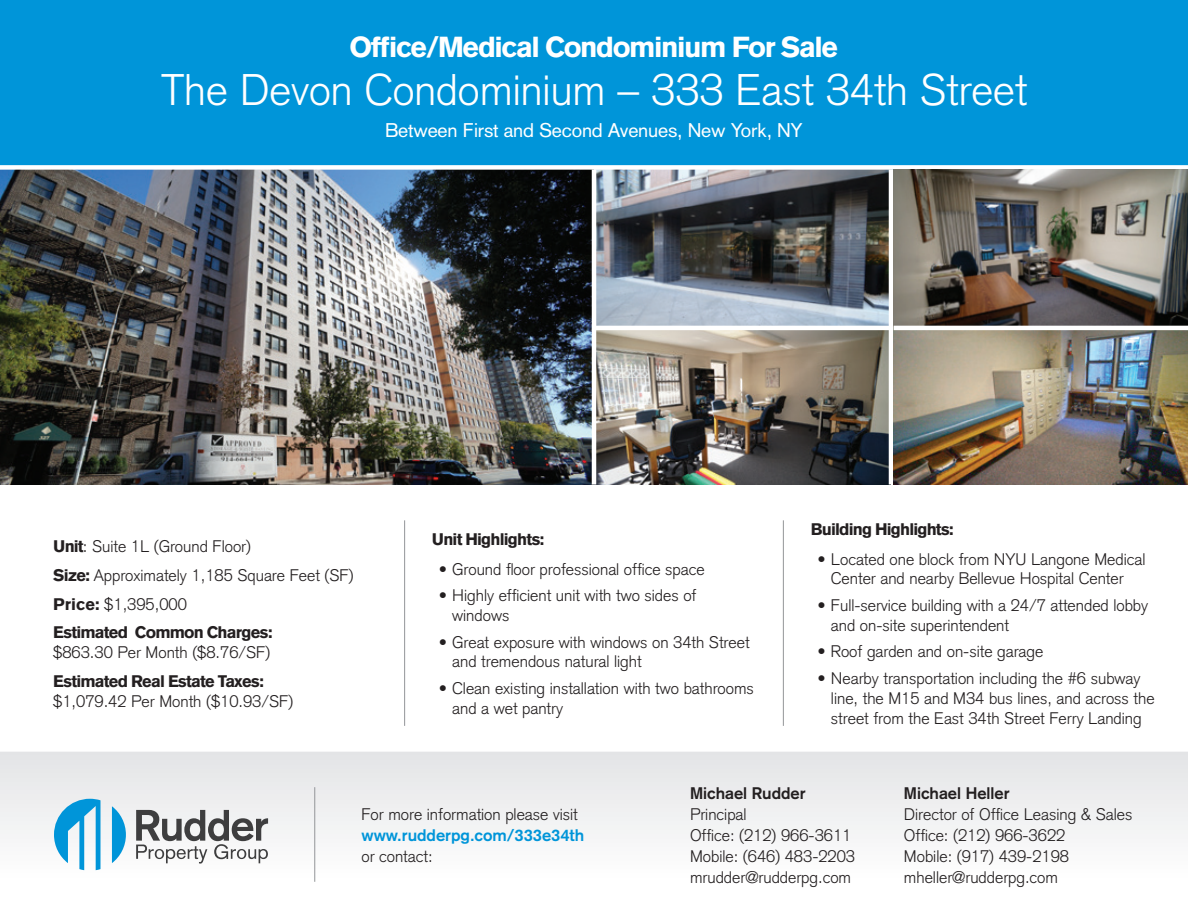
<style>
.page{position:relative;width:1188px;height:918px;background:#fff}
.page>*{position:absolute;margin:0;border:0;box-sizing:border-box;transform-origin:0 0}
.t1{font:300 43.5px "Akzidenz Grotesk";color:#fff}
.t2{font:900 28.5px "Akzidenz Grotesk";letter-spacing:-.05em;color:#fff}
.t3{font:19.5px "Akzidenz Grotesk";letter-spacing:-.01em;color:#fff}
.t4{font:300 16.5px/19.8px "Akzidenz Grotesk";color:#231f20}
.t5{font:900 16.5px "Akzidenz Grotesk";letter-spacing:-.05em;color:#231f20}
.t6{font:700 16.5px "Akzidenz Grotesk";color:#231f20}
.t7{font:700 16.5px "Akzidenz Grotesk";color:#0095d9}
.s1{font-weight:900}
</style>
<div class="page">
<div style="left:0;top:752px;width:1188px;height:166px;background:linear-gradient(to bottom,#e4e5e7,#fff)"></div>
<hr style="left:0;top:752px;width:1188px;height:1px;background:#f5f5f6">
<div style="left:0;top:0;width:1188px;height:170px;background:#0095d9"></div>
<svg style="left:112px;top:806px;width:14px;height:57px"></svg>
<svg style="left:54px;top:799px;width:47px;height:71px"></svg>
<svg style="left:136px;top:810px;width:132px;height:54px"></svg>
<hr style="left:315px;top:787px;width:1px;height:95px;background:#939598">
<img style="left:0;top:170px;width:889px;height:315px">
<hr style="left:404px;top:520px;width:1px;height:206px;background:#939598">
<hr style="left:783px;top:520px;width:1px;height:206px;background:#939598">
<hr style="left:592px;top:170px;width:4px;height:315px;background:#fff">
<div style="left:0;top:165px;width:1188px;height:5px;background:#fff"></div>
<hr style="left:594px;top:326px;width:297px;height:4px;background:#fff">
<img style="left:893px;top:170px;width:295px;height:315px">
<hr style="left:894px;top:326px;width:294px;height:4px;background:#fff">
<h2 class="t2" style="left:350px;top:30px;width:490px">Office/Medical Condominium For Sale</h2>
<h1 class="t1" style="left:161px;top:65px;width:868px">The Devon Condominium – 333 East 34th Street</h1>
<p class="t3" style="left:385px;top:119px;width:419px">Between First and Second Avenues, New York, NY</p>
<p class="t4" style="left:53px;top:532px;width:302px;line-height:28.8px"><span class="s1">Unit</span>: Suite 1L (Ground Floor)<br><span class="s1">Size:</span> Approximately 1,185 Square Feet (SF)<br><span class="s1">Price:</span> $1,395,000<br><span class="s1">Estimated Common Charges:</span></p>
<p class="t4" style="left:53px;top:643px;width:219px">$863.30 Per Month ($8.76/SF)</p>
<p class="t5" style="left:53px;top:671px;width:212px">Estimated Real Estate Taxes:</p>
<p class="t4" style="left:53px;top:691px;width:241px">$1,079.42 Per Month ($10.93/SF)</p>
<p class="t5" style="left:432px;top:529px;width:114px">Unit Highlights:</p>
<p class="t4" style="left:439px;top:559px;width:267px">• Ground floor professional office space</p>
<p class="t4" style="left:452px;top:586px;width:246px;text-indent:-13px">• Highly efficient unit with two sides of windows</p>
<p class="t4" style="left:452px;top:632px;width:299px;text-indent:-13px">• Great exposure with windows on 34th Street and tremendous natural light</p>
<p class="t4" style="left:452px;top:678px;width:303px;text-indent:-13px">• Clean existing installation with two bathrooms and a wet pantry</p>
<p class="t5" style="left:811px;top:519px;width:145px">Building Highlights:</p>
<p class="t4" style="left:817px;top:549px;width:329px;text-align:center">• Located one block from NYU Langone Medical<br>Center and nearby Bellevue Hospital Center</p>
<p class="t4" style="left:831px;top:596px;width:319px;text-indent:-13px">• Full-service building with a 24/7 attended lobby and on-site superintendent</p>
<p class="t4" style="left:817px;top:642px;width:227px">• Roof garden and on-site garage</p>
<p class="t4" style="left:831px;top:668px;width:325px;text-indent:-13px">• Nearby transportation including the #6 subway line, the M15 and M34 bus lines, and across the street from the East 34th Street Ferry Landing</p>
<p class="t4" style="left:361px;top:804px;width:218px">For more information please visit</p>
<p class="t7" style="left:361px;top:825px;width:224px">www.rudderpg.com/333e34th</p>
<p class="t4" style="left:361px;top:846px;width:73px">or contact:</p>
<p class="t6" style="left:690px;top:783px;width:117px">Michael Rudder</p>
<p class="t4" style="left:690px;top:804px;width:167px;line-height:21px">Principal<br>Office: (212) 966-3611<br>Mobile: (646) 483-2203 mrudder@rudderpg.com</p>
<p class="t6" style="left:904px;top:783px;width:107px">Michael Heller</p>
<p class="t4" style="left:904px;top:804px;width:230px;line-height:21px">Director of Office Leasing &amp; Sales<br>Office: (212) 966-3622<br>Mobile: (917) 439-2198 mheller@rudderpg.com</p>
</div>
